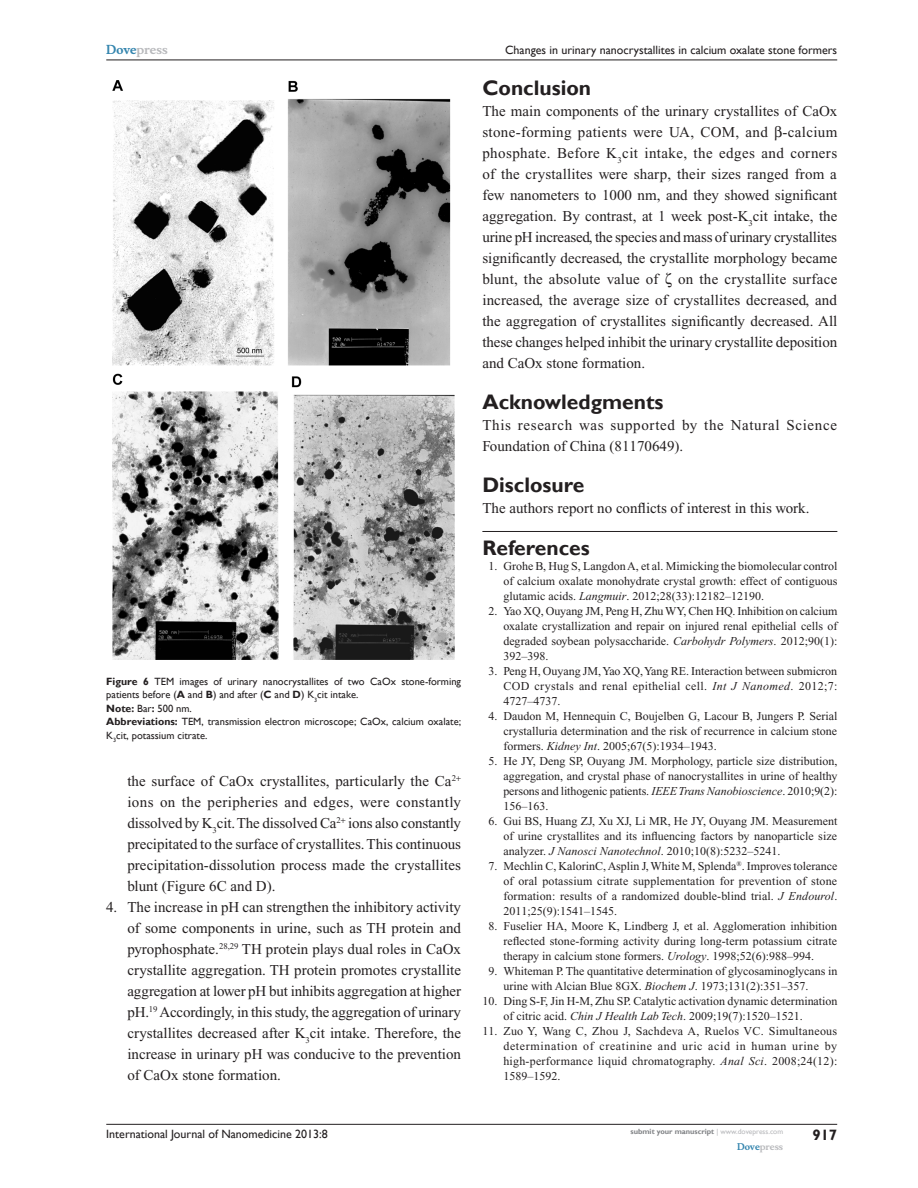
<style>
.page{position:relative;width:918px;height:1188px;background:#fff}
.page>*{position:absolute;margin:0;border:0;box-sizing:border-box;transform-origin:0 0}
.RefH{font:700 21px "Gill Sans";color:#231f20}
.NL-m{font:15px/21px "Times New Roman";color:#231f20}
.TxF{font:15px/21px "Times New Roman";color:#231f20;text-align:justify}
.TxF-2{font:15px/21px "Times New Roman";letter-spacing:.045em;color:#231f20}
.t1{font:700 15px "Gill Sans";color:#231f20}
.RefNL2{font:12px/15px "Times New Roman";color:#231f20;text-align:justify}
.t2{font:12px "Gill Sans";color:#231f20}
.t3{font:700 12px "Musee";color:#b8b9bc}
.FigC{font:10.5px/13.5px "Gill Sans";color:#231f20}
.t4{font:700 9px "Musee";color:#b8b9bc}
.t5{font:700 7.5px "Gill Sans";color:#808285}
.s1{color:#3485ae}
.s2{font-weight:700}
.s3{font-style:italic}
.s4{font-weight:400;color:#b8b9bc}
</style>
<div class="page">
<hr style="left:482px;top:531px;width:355px;height:1px;background:#231f20">
<img style="left:113px;top:81px;width:342px;height:578px">
<hr style="left:106px;top:1124px;width:731px;height:1px;background:#231f20">
<hr style="left:106px;top:60px;width:731px;height:1px;background:#231f20">
<p class="t3" style="left:106px;top:43px;width:63px"><span class="s1">Dove</span>press</p>
<p class="FigC" style="left:106px;top:674px;width:356px"><span class="s2">Figure 6</span> TEM images of urinary nanocrystallites of two CaOx stone-forming patients before (<span class="s2">A</span> and <span class="s2">B</span>) and after (<span class="s2">C</span> and <span class="s2">D</span>) K<sub>3</sub>cit intake.</p>
<p class="FigC" style="left:106px;top:701px;width:87px"><span class="s2">Note:</span> Bar<span class="s2">:</span> 500 nm.</p>
<p class="FigC" style="left:106px;top:715px;width:356px"><span class="s2">Abbreviations:</span> TEM, transmission electron microscope; CaOx, calcium oxalate;<br>K<sub>3</sub>cit, potassium citrate.</p>
<p class="NL-m" style="left:127px;top:770px;width:335px">the surface of CaOx crystallites, particularly the Ca<sup>2 </sup>ions on the peripheries and edges, were constantly dissolved by K<sub>3</sub>cit. The dissolved Ca<sup>2</sup> ions also constantly precipitated to the surface of crystallites. This continuous precipitation-dissolution process made the crystallites blunt (Figure 6C and D).</p>
<p class="NL-m" style="left:127px;top:896px;width:335px;text-align:justify;text-indent:-21px">4. The increase in pH can strengthen the inhibitory activity of some components in urine, such as TH protein and pyrophosphate.<sup>28,29</sup> TH protein plays dual roles in CaOx crystallite aggregation. TH protein promotes crystallite aggregation at lower pH but inhibits aggregation at higher pH.<sup>19</sup> Accordingly, in this study, the aggregation of urinary crystallites decreased after K<sub>3</sub>cit intake. Therefore, the increase in urinary pH was conducive to the prevention of CaOx stone formation.</p>
<p class="t2" style="left:106px;top:1127px;width:223px">International Journal of Nanomedicine 2013:8</p>
<p class="t2" style="left:505px;top:43px;width:334px">Changes in urinary nanocrystallites in calcium oxalate stone formers</p>
<h1 class="RefH" style="left:482px;top:76px;width:110px">Conclusion</h1>
<p class="TxF" style="left:482px;top:101px;width:357px">The main components of the urinary crystallites of CaOx stone-forming patients were UA, COM, and -calcium phosphate. Before K<sub>3</sub>cit intake, the edges and corners of the crystallites were sharp, their sizes ranged from a few nanometers to 1000 nm, and they showed significant aggregation. By contrast, at 1 week post-K<sub>3</sub>cit intake, the urine pH increased, the species and mass of urinary crystallites significantly decreased, the crystallite morphology became blunt, the absolute value of</p>
<p class="TxF" style="left:482px;top:269px;width:356px;text-indent:196px">on the crystallite surface increased, the average size of crystallites decreased, and the aggregation of crystallites significantly decreased. All these changes helped inhibit the urinary crystallite deposition and CaOx stone formation.</p>
<h1 class="RefH" style="left:482px;top:389px;width:183px">Acknowledgments</h1>
<p class="TxF-2" style="left:482px;top:414px;width:356px">This research was supported by the Natural Science<br>Foundation of China (81170649).</p>
<h1 class="RefH" style="left:482px;top:472px;width:103px">Disclosure</h1>
<p class="TxF" style="left:482px;top:498px;width:329px">The authors report no conflicts of interest in this work.</p>
<p class="RefH" style="left:482px;top:535px;width:109px">References</p>
<p class="RefNL2" style="left:503px;top:558px;width:336px;text-indent:-15px">1. Grohe B, Hug S, Langdon A, et al. Mimicking the biomolecular control of calcium oxalate monohydrate crystal growth: effect of contiguous glutamic acids. <span class="s3">Langmuir</span>. 2012;28(33):12182–12190.</p>
<p class="RefNL2" style="left:503px;top:603px;width:336px;text-indent:-15px">2. Yao XQ, Ouyang JM, Peng H, Zhu WY, Chen HQ. Inhibition on calcium oxalate crystallization and repair on injured renal epithelial cells of degraded soybean polysaccharide. <span class="s3">Carbohydr Polymers</span>. 2012;90(1):<br>392–398.</p>
<p class="RefNL2" style="left:503px;top:663px;width:335px;text-indent:-15px">3. Peng H, Ouyang JM, Yao XQ, Yang RE. Interaction between submicron COD crystals and renal epithelial cell. <span class="s3">Int J Nanomed</span>. 2012;7:<br>4727–4737.</p>
<p class="RefNL2" style="left:503px;top:708px;width:335px;text-indent:-15px">4. Daudon M, Hennequin C, Boujelben G, Lacour B, Jungers P. Serial crystalluria determination and the risk of recurrence in calcium stone formers. <span class="s3">Kidney Int</span>. 2005;67(5):1934–1943.</p>
<p class="RefNL2" style="left:503px;top:753px;width:336px;text-indent:-15px">5. He JY, Deng SP, Ouyang JM. Morphology, particle size distribution, aggregation, and crystal phase of nanocrystallites in urine of healthy persons and lithogenic patients. <span class="s3">IEEE Trans Nanobioscience</span>. 2010;9(2):<br>156–163.</p>
<p class="RefNL2" style="left:503px;top:813px;width:336px;text-indent:-15px">6. Gui BS, Huang ZJ, Xu XJ, Li MR, He JY, Ouyang JM. Measurement of urine crystallites and its influencing factors by nanoparticle size analyzer. <span class="s3">J Nanosci Nanotechnol</span>. 2010;10(8):5232–5241.</p>
<p class="RefNL2" style="left:503px;top:858px;width:335px;text-indent:-15px">7. Mechlin C, KalorinC, Asplin J, White M, Splenda<sup>®</sup>. Improves tolerance of oral potassium citrate supplementation for prevention of stone formation: results of a randomized double-blind trial. <span class="s3">J Endourol</span>.<br>2011;25(9):1541–1545.</p>
<p class="RefNL2" style="left:503px;top:918px;width:335px;text-indent:-15px">8. Fuselier HA, Moore K, Lindberg J, et al. Agglomeration inhibition reflected stone-forming activity during long-term potassium citrate therapy in calcium stone formers. <span class="s3">Urology</span>. 1998;52(6):988–994.</p>
<p class="RefNL2" style="left:503px;top:963px;width:335px;text-indent:-15px">9. Whiteman P. The quantitative determination of glycosaminoglycans in urine with Alcian Blue 8GX. <span class="s3">Biochem J</span>. 1973;131(2):351–357.</p>
<p class="RefNL2" style="left:503px;top:993px;width:336px;text-indent:-21px">10. Ding S-F, Jin H-M, Zhu SP. Catalytic activation dynamic determination of citric acid. <span class="s3">Chin J Health Lab Tech</span>. 2009;19(7):1520–1521.</p>
<p class="RefNL2" style="left:503px;top:1023px;width:335px;text-indent:-21px">11. Zuo Y, Wang C, Zhou J, Sachdeva A, Ruelos VC. Simultaneous determination of creatinine and uric acid in human urine by high-performance liquid chromatography. <span class="s3">Anal Sci</span>. 2008;24(12):<br>1589–1592.</p>
<p class="t5" style="left:631px;top:1127px;width:154px">submit your manuscript <span class="s4">| www.dovepress.com</span></p>
<p class="t4" style="left:737px;top:1141px;width:48px"><span class="s1">Dove</span>press</p>
<p class="t1" style="left:812px;top:1126px;width:26px">917</p>
</div>
